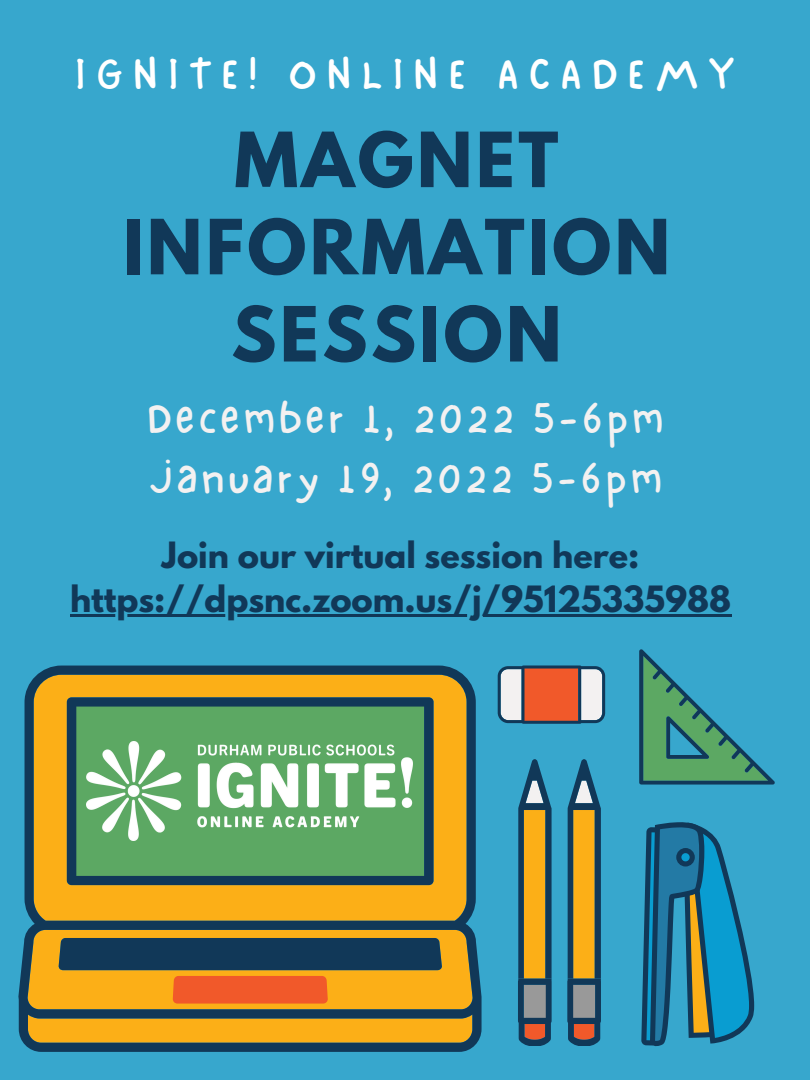
<style>
.page{position:relative;width:810px;height:1080px;background:#37a7cd}
.page>*{position:absolute;margin:0;border:0;box-sizing:border-box;transform-origin:0 0}
.t1{font:700 67.38px/87.2px "League Spartan";letter-spacing:.05em;color:#113858;text-align:center}
.t2{font:45px "NF One Little Font Regular";letter-spacing:.23em;color:#fff}
.t3{font:42.75px/59.5px "NF One Little Font Regular";letter-spacing:.1em;color:#f3f1f1}
.t4{font:700 32.06px/44.5px "League Spartan";color:#113858;text-align:center}
</style>
<div class="page">
<svg style="left:18px;top:666px;width:464px;height:386px;fill:#fcaf17"></svg>
<div style="left:59px;top:938px;width:383px;height:32px;background:#113858"></div>
<svg style="left:67px;top:697px;width:367px;height:188px;fill:#5ca863"></svg>
<svg style="left:641px;top:822px;width:114px;height:225px"></svg>
<svg style="left:639px;top:649px;width:135px;height:136px"></svg>
<svg style="left:498px;top:666px;width:107px;height:58px"></svg>
<svg style="left:518px;top:760px;width:34px;height:286px"></svg>
<svg style="left:567px;top:760px;width:34px;height:286px"></svg>
<img style="left:87px;top:741px;width:326px;height:100px">
<hr style="left:70px;top:614px;width:661px;height:3px;background:#113858">
<h2 class="t2" style="left:75px;top:47px;width:661px">IGNITE! ONLINE ACADEMY</h2>
<h1 class="t1" style="left:123px;top:125px;width:549px">MAGNET<br>INFORMATION<br>SESSION</h1>
<h3 class="t3" style="left:147px;top:389px;width:517px">December 1, 2022 5-6pm<br>January 19, 2022 5-6pm</h3>
<p class="t4" style="left:70px;top:537px;width:663px">Join our virtual session here: https://dpsnc.zoom.us/j/95125335988</p>
</div>
